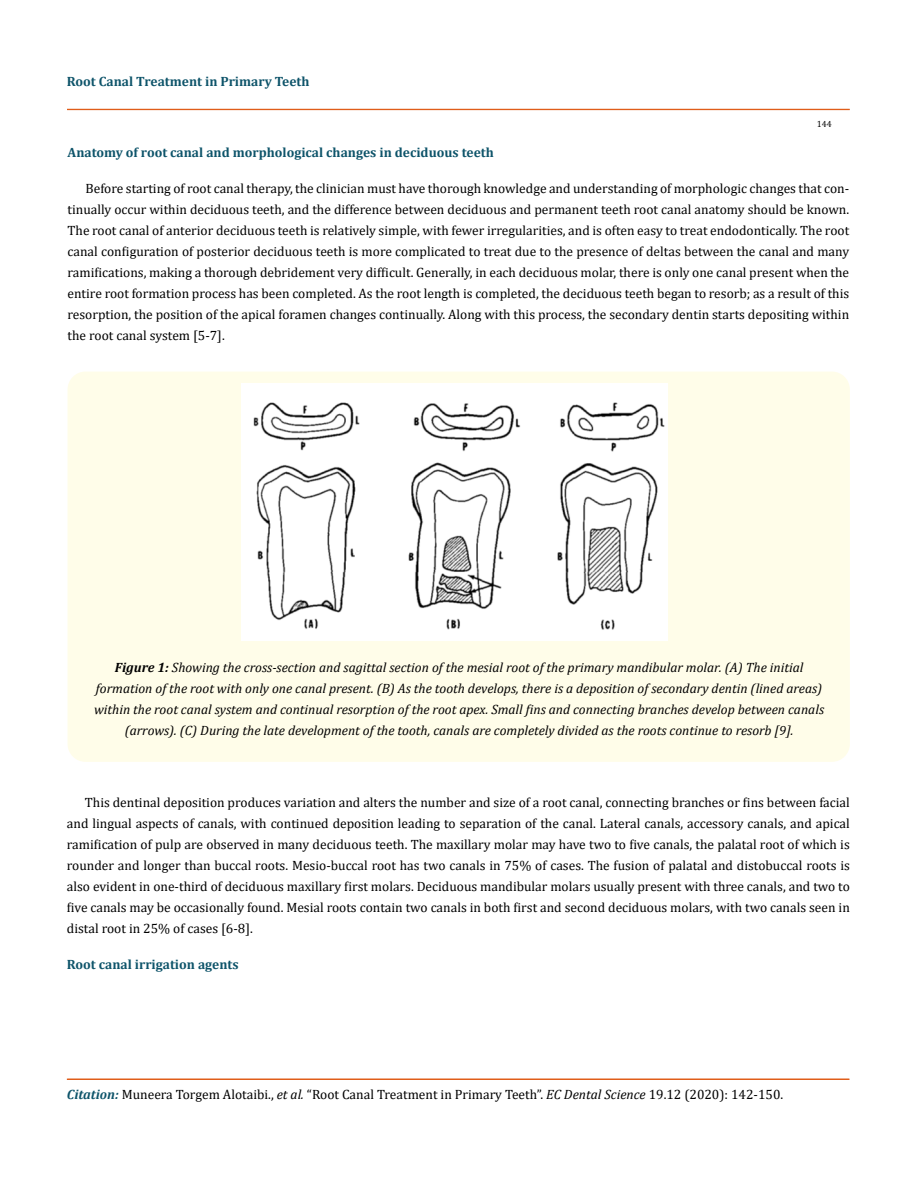
<style>
.page{position:relative;width:917px;height:1190px;background:#fff}
.page>*{position:absolute;margin:0;border:0;box-sizing:border-box;transform-origin:0 0}
.t1{font:13.5px/21px "Cambria";color:#000;text-align:justify}
.t2{font:italic 13.5px/21px "Cambria";color:#000;text-align:center}
.t3{font:700 13.5px "Cambria";color:#0e546a}
.t4{font:9px "Cambria";color:#000}
.s1{font-weight:700}
.s2{font-weight:700;font-style:italic;color:#0e546a}
.s3{font-style:italic}
</style>
<div class="page">
<div style="left:67px;top:109px;width:782px;height:1px;border:1px solid #e05d1a"></div>
<hr style="left:67px;top:1079px;width:782px;height:1px;background:#e05d1a">
<div style="left:68px;top:371px;width:781px;height:391px;background:#fffde9;border-radius:18px"></div>
<img style="left:242px;top:384px;width:425px;height:256px">
<p class="t3" style="left:67px;top:72px;width:244px">Root Canal Treatment in Primary Teeth</p>
<p class="t4" style="left:816px;top:118px;width:16px">144</p>
<p class="t3" style="left:68px;top:143px;width:428px">Anatomy of root canal and morphological changes in deciduous teeth</p>
<p class="t1" style="left:68px;top:178px;width:783px;text-indent:18px">Before starting of root canal therapy, the clinician must have thorough knowledge and understanding of morphologic changes that con&shy;tinually occur within deciduous teeth, and the difference between deciduous and permanent teeth root canal anatomy should be known.<br>The root canal of anterior deciduous teeth is relatively simple, with fewer irregularities, and is often easy to treat endodontically. The root canal configuration of posterior deciduous teeth is more complicated to treat due to the presence of deltas between the canal and many ramifications, making a thorough debridement very difficult. Generally, in each deciduous molar, there is only one canal present when the entire root formation process has been completed. As the root length is completed, the deciduous teeth began to resorb; as a result of this resorption, the position of the apical foramen changes continually. Along with this process, the secondary dentin starts depositing within the root canal system [5-7].</p>
<p class="t2" style="left:94px;top:656px;width:731px"><span class="s1">Figure 1:</span> Showing the cross-section and sagittal section of the mesial root of the primary mandibular molar. (A) The initial formation of the root with only one canal present. (B) As the tooth develops, there is a deposition of secondary dentin (lined areas) within the root canal system and continual resorption of the root apex. Small fins and connecting branches develop between canals (arrows). (C) During the late development of the tooth, canals are completely divided as the roots continue to resorb [9].</p>
<p class="t1" style="left:67px;top:792px;width:784px;text-indent:18px">This dentinal deposition produces variation and alters the number and size of a root canal, connecting branches or fins between facial and lingual aspects of canals, with continued deposition leading to separation of the canal. Lateral canals, accessory canals, and apical ramification of pulp are observed in many deciduous teeth. The maxillary molar may have two to five canals, the palatal root of which is rounder and longer than buccal roots. Mesio-buccal root has two canals in 75% of cases. The fusion of palatal and distobuccal roots is also evident in one-third of deciduous maxillary first molars. Deciduous mandibular molars usually present with three canals, and two to five canals may be occasionally found. Mesial roots contain two canals in both first and second deciduous molars, with two canals seen in distal root in 25% of cases [6-8].</p>
<p class="t3" style="left:67px;top:955px;width:173px">Root canal irrigation agents</p>
<p class="t1" style="left:67px;top:1084px;width:718px"><span class="s2">Citation:</span> Muneera Torgem Alotaibi., <span class="s3">et al.</span> “Root Canal Treatment in Primary Teeth”. <span class="s3">EC Dental Science</span> 19.12 (2020): 142-150.</p>
</div>
